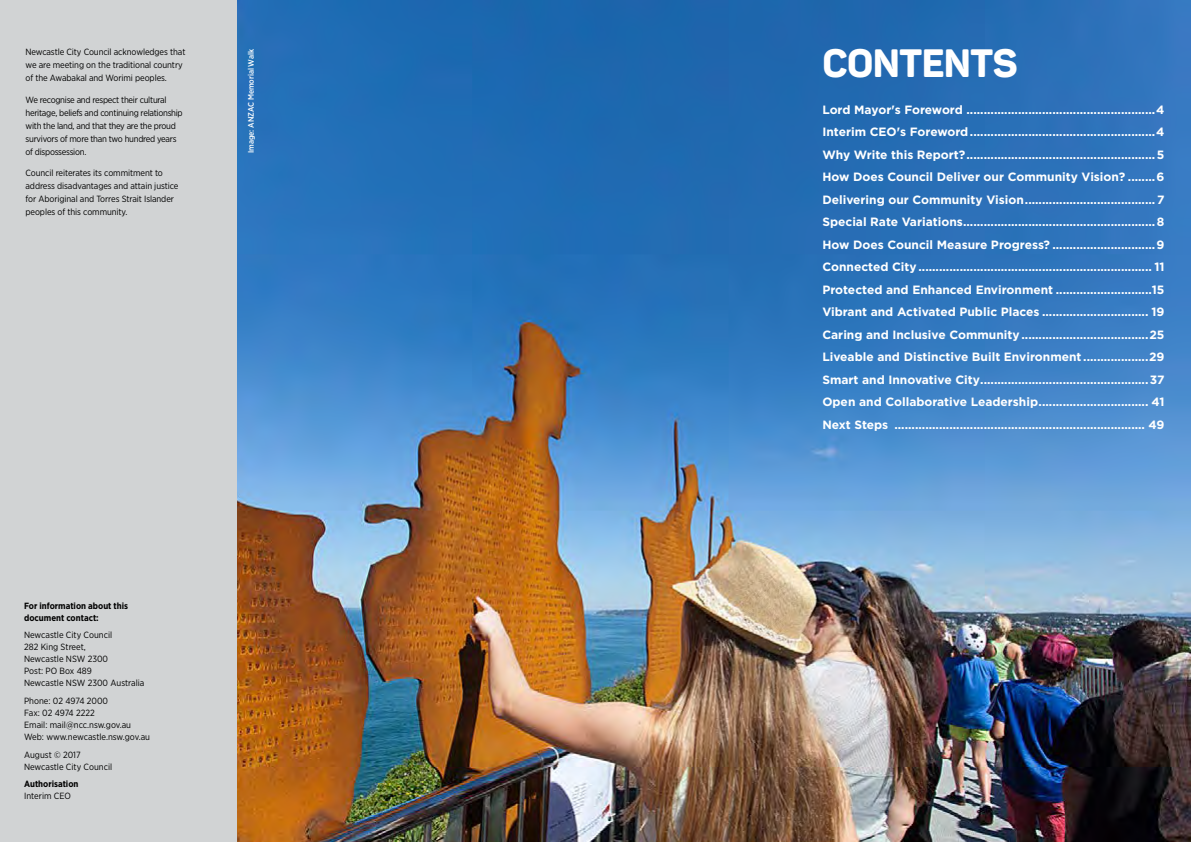
<style>
.page{position:relative;width:1191px;height:842px;background:#fff}
.page>*{position:absolute;margin:0;border:0;box-sizing:border-box;transform-origin:0 0}
.t1{font:800 39px "Panton";letter-spacing:-.015em;color:#fff}
.t2{font:700 12px/22.5px "Gotham";color:#fff;text-align:justify}
.t3{font:9px/12px "Gotham Narrow";letter-spacing:-.01em;color:#000}
.t4{font:9px/13px "Gotham Narrow";letter-spacing:-.03em;color:#000}
.t5{font:700 9px/12px "Gotham Narrow";color:#000}
.t6{font:500 8px "Gotham Narrow";letter-spacing:-.01em;color:#fff}
</style>
<div class="page">
<img style="left:237px;top:0;width:954px;height:842px">
<div style="left:0;top:0;width:237px;height:842px;background:#d1d3d4"></div>
<p class="t3" style="left:26px;top:46px;width:161px;line-height:13px">Newcastle City Council acknowledges that we are meeting on the traditional country of the Awabakal and Worimi peoples.</p>
<p class="t4" style="left:26px;top:93px;width:159px">We recognise and respect their cultural heritage, beliefs and continuing relationship with the land, and that they are the proud survivors of more than two hundred years of dispossession.</p>
<p class="t3" style="left:26px;top:167px;width:154px;line-height:13px">Council reiterates its commitment to address disadvantages and attain justice for Aboriginal and Torres Strait Islander peoples of this community.</p>
<p class="t6" style="left:246px;top:153px;width:105px;rotate:-90deg">Image: ANZAC Memorial Walk</p>
<h1 class="t1" style="left:822px;top:39px;width:197px">CONTENTS</h1>
<p class="t2" style="left:822px;top:98px;width:344px">Lord Mayor's Foreword .......................................................4<br>Interim CEO's Foreword......................................................4<br>Why Write this Report?.......................................................5<br>How Does Council Deliver our Community Vision? ........6<br>Delivering our Community Vision......................................7<br>Special Rate Variations........................................................8<br>How Does Council Measure Progress? ..............................9<br>Connected City.................................................................... 11<br>Protected and Enhanced Environment ............................15<br>Vibrant and Activated Public Places ............................... 19<br>Caring and Inclusive Community .....................................25<br>Liveable and Distinctive Built Environment ...................29<br>Smart and Innovative City.................................................37<br>Open and Collaborative Leadership................................ 41<br>Next Steps ......................................................................... 49</p>
<p class="t5" style="left:24px;top:599px;width:105px">For information about this document contact:</p>
<p class="t3" style="left:24px;top:629px;width:122px">Newcastle City Council<br>282 King Street,<br>Newcastle NSW 2300<br>Post: PO Box 489<br>Newcastle NSW 2300 Australia</p>
<p class="t3" style="left:24px;top:694px;width:127px">Phone: 02 4974 2000<br>Fax: 02 4974 2222<br>Email: mail@ncc.nsw.gov.au<br>Web: www.newcastle.nsw.gov.au</p>
<p class="t3" style="left:24px;top:748px;width:90px">August © 2017<br>Newcastle City Council</p>
<p class="t5" style="left:24px;top:778px;width:56px">Authorisation</p>
<p class="t3" style="left:24px;top:790px;width:48px">Interim CEO</p>
</div>
